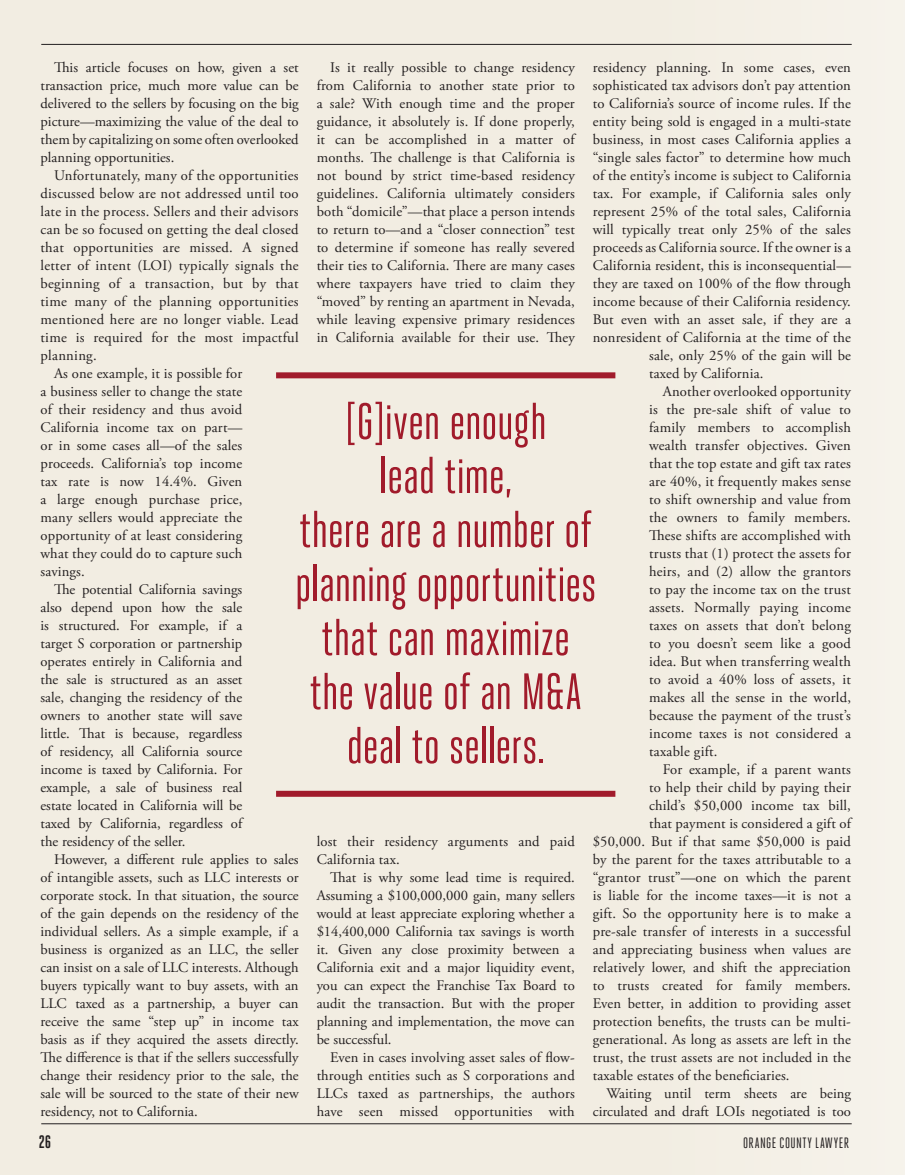
<style>
.page{position:relative;width:905px;height:1175px;background:#fff}
.page>*{position:absolute;margin:0;border:0;box-sizing:border-box;transform-origin:0 0}
.Pull_Quote{font:51px/54px "Heroic Condensed";letter-spacing:-.01em;color:#a11b2b;text-align:center}
.t1{font:700 18px "Heroic Condensed";color:#231f20}
.t2{font:15px "Heroic Condensed";letter-spacing:.035em;color:#231f20}
.t3{font:14.7px/18px "Adobe Garamond Pro";letter-spacing:.01em;color:#231f20;text-align:justify}
</style>
<div class="page">
<div style="left:0;top:0;width:904px;height:1174px;background:#f2ede2"></div>
<hr style="left:41px;top:44px;width:810px;height:1px;background:#231f20">
<hr style="left:41px;top:1123px;width:810px;height:1px;background:#231f20">
<div style="left:276px;top:790px;width:339px;height:6px;background:#a11b2b"></div>
<div style="left:276px;top:372px;width:339px;height:6px;background:#a11b2b"></div>
<p class="t3" style="left:40px;top:59px;width:260px;text-indent:14px">This article focuses on how, given a set transaction price, much more value can be delivered to the sellers by focusing on the big picture—maximizing the value of the deal to them by capitalizing on some often overlooked planning opportunities.</p>
<p class="t3" style="left:40px;top:167px;width:260px;text-indent:14px">Unfortunately, many of the opportunities discussed below are not addressed until too late in the process. Sellers and their advisors can be so focused on getting the deal closed that opportunities are missed. A signed letter of intent (LOI) typically signals the beginning of a transaction, but by that time many of the planning opportunities mentioned here are no longer viable. Lead time is required for the most impactful planning.</p>
<p class="t3" style="left:40px;top:365px;width:203px;text-indent:14px">As one example, it is possible for a business seller to change the state of their residency and thus avoid California income tax on part— or in some cases all—of the sales proceeds. California’s top income tax rate is now 14.4%. Given a large enough purchase price, many sellers would appreciate the opportunity of at least considering what they could do to capture such savings.</p>
<p class="t3" style="left:40px;top:581px;width:203px;text-indent:14px">The potential California savings also depend upon how the sale is structured. For example, if a target S corporation or partnership operates entirely in California and the sale is structured as an asset sale, changing the residency of the owners to another state will save little. That is because, regardless of residency, all California source income is taxed by California. For example, a sale of business real estate located in California will be taxed by California, regardless of the residency of the seller.</p>
<p class="t3" style="left:40px;top:851px;width:260px;text-indent:14px">However, a different rule applies to sales of intangible assets, such as LLC interests or corporate stock. In that situation, the source of the gain depends on the residency of the individual sellers. As a simple example, if a business is organized as an LLC, the seller can insist on a sale of LLC interests. Although buyers typically want to buy assets, with an LLC taxed as a partnership, a buyer can receive the same “step up” in income tax basis as if they acquired the assets directly.<br>The difference is that if the sellers successfully change their residency prior to the sale, the sale will be sourced to the state of their new residency, not to California.</p>
<p class="t3" style="left:316px;top:59px;width:260px;text-indent:14px">Is it really possible to change residency from California to another state prior to a sale? With enough time and the proper guidance, it absolutely is. If done properly, it can be accomplished in a matter of months. The challenge is that California is not bound by strict time-based residency guidelines. California ultimately considers both “domicile”—that place a person intends to return to—and a “closer connection” test to determine if someone has really severed their ties to California. There are many cases where taxpayers have tried to claim they “moved” by renting an apartment in Nevada, while leaving expensive primary residences in California available for their use. They</p>
<p class="t3" style="left:592px;top:59px;width:260px">residency planning. In some cases, even</p>
<p class="t3" style="left:592px;top:77px;width:259px">sophisticated tax advisors don’t pay attention</p>
<p class="t3" style="left:592px;top:95px;width:259px">to California’s source of income rules. If the</p>
<p class="t3" style="left:592px;top:113px;width:259px">entity being sold is engaged in a multi-state</p>
<p class="t3" style="left:592px;top:131px;width:259px">business, in most cases California applies a</p>
<p class="t3" style="left:592px;top:149px;width:260px">“single sales factor” to determine how much</p>
<p class="t3" style="left:592px;top:167px;width:259px">of the entity’s income is subject to California</p>
<p class="t3" style="left:592px;top:185px;width:259px">tax. For example, if California sales only</p>
<p class="t3" style="left:592px;top:203px;width:259px">represent 25% of the total sales, California</p>
<p class="t3" style="left:592px;top:221px;width:259px">will typically treat only 25% of the sales</p>
<p class="t3" style="left:592px;top:239px;width:259px">proceeds as California source. If the owner is a</p>
<p class="t3" style="left:592px;top:257px;width:260px">California resident, this is inconsequential—</p>
<p class="t3" style="left:592px;top:275px;width:259px">they are taxed on 100% of the flow through</p>
<p class="t3" style="left:592px;top:293px;width:260px">income because of their California residency.</p>
<p class="t3" style="left:592px;top:311px;width:259px">But even with an asset sale, if they are a</p>
<p class="t3" style="left:592px;top:329px;width:259px">nonresident of California at the time of the</p>
<p class="t3" style="left:649px;top:347px;width:203px">sale, only 25% of the gain will be</p>
<p class="t3" style="left:649px;top:365px;width:116px">taxed by California.</p>
<p class="t3" style="left:649px;top:383px;width:203px;text-indent:14px">Another overlooked opportunity is the pre-sale shift of value to family members to accomplish wealth transfer objectives. Given that the top estate and gift tax rates are 40%, it frequently makes sense to shift ownership and value from the owners to family members.<br>These shifts are accomplished with trusts that (1) protect the assets for heirs, and (2) allow the grantors to pay the income tax on the trust assets. Normally paying income taxes on assets that don’t belong to you doesn’t seem like a good idea. But when transferring wealth to avoid a 40% loss of assets, it makes all the sense in the world, because the payment of the trust’s income taxes is not considered a taxable gift.</p>
<p class="t3" style="left:662px;top:761px;width:190px">For example, if a parent wants</p>
<p class="t3" style="left:649px;top:779px;width:203px">to help their child by paying their</p>
<p class="t3" style="left:649px;top:797px;width:203px">child’s $50,000 income tax bill,</p>
<p class="t3" style="left:649px;top:815px;width:203px">that payment is considered a gift of</p>
<p class="t3" style="left:592px;top:833px;width:260px">$50,000. But if that same $50,000 is paid</p>
<p class="t3" style="left:592px;top:851px;width:259px">by the parent for the taxes attributable to a</p>
<p class="t3" style="left:592px;top:869px;width:259px">“grantor trust”—one on which the parent</p>
<p class="t3" style="left:592px;top:887px;width:259px">is liable for the income taxes—it is not a</p>
<p class="t3" style="left:592px;top:905px;width:259px">gift. So the opportunity here is to make a</p>
<p class="t3" style="left:592px;top:923px;width:260px">pre-sale transfer of interests in a successful</p>
<p class="t3" style="left:592px;top:941px;width:259px">and appreciating business when values are</p>
<p class="t3" style="left:592px;top:959px;width:260px">relatively lower, and shift the appreciation</p>
<p class="t3" style="left:592px;top:977px;width:259px">to trusts created for family members.</p>
<p class="t3" style="left:592px;top:995px;width:259px">Even better, in addition to providing asset</p>
<p class="t3" style="left:592px;top:1013px;width:259px">protection benefits, the trusts can be multi-</p>
<p class="t3" style="left:592px;top:1031px;width:260px">generational. As long as assets are left in the</p>
<p class="t3" style="left:592px;top:1049px;width:259px">trust, the trust assets are not included in the</p>
<p class="t3" style="left:592px;top:1067px;width:198px">taxable estates of the beneficiaries.</p>
<p class="t3" style="left:592px;top:1085px;width:260px;text-align:right">Waiting until term sheets are being circulated and draft LOIs negotiated is too</p>
<p class="Pull_Quote" style="left:295px;top:395px;width:303px">[G]iven enough<br>lead time,<br>there are a number of planning opportunities that can maximize the value of an M&amp;A deal to sellers.</p>
<p class="t3" style="left:316px;top:833px;width:260px">lost their residency arguments and paid<br>California tax.</p>
<p class="t3" style="left:316px;top:869px;width:260px;text-indent:14px">That is why some lead time is required.<br>Assuming a $100,000,000 gain, many sellers would at least appreciate exploring whether a $14,400,000 California tax savings is worth it. Given any close proximity between a California exit and a major liquidity event, you can expect the Franchise Tax Board to audit the transaction. But with the proper planning and implementation, the move can be successful.</p>
<p class="t3" style="left:316px;top:1049px;width:260px;text-indent:14px">Even in cases involving asset sales of flow&shy;through entities such as S corporations and LLCs taxed as partnerships, the authors have seen missed opportunities with</p>
<p class="t1" style="left:39px;top:1131px;width:14px">26</p>
<p class="t2" style="left:743px;top:1134px;width:107px">ORANGE COUNTY LAWYER</p>
</div>
